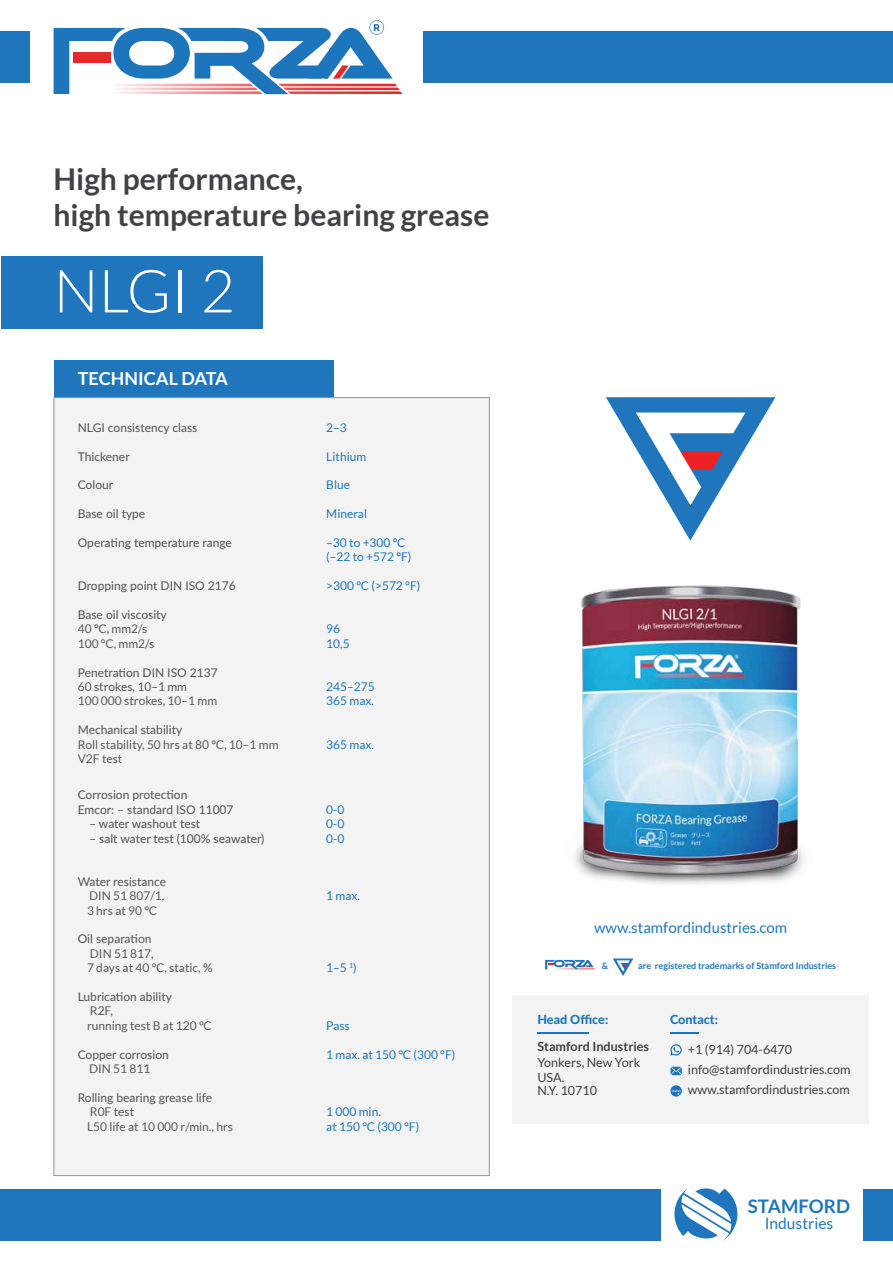
<style>
.page{position:relative;width:893px;height:1263px;background:#fff}
.page>*{position:absolute;margin:0;border:0;box-sizing:border-box;transform-origin:0 0}
.t1{font:300 59.55px "Lato";color:#fff}
.t2{font:700 30px/36px "Lato";color:#424143}
.t3{font:700 18.75px "Lato";color:#2076bc}
.t4{font:700 18px "Lato";color:#fff}
.t5{font:15.6px "Lato";color:#2076bc}
.t6{font:15px "Lato";color:#2076bc}
.t7{font:12.6px/19.8px "Lato";color:#414042}
.t8{font:800 12.6px "Lato";color:#1c75bc}
.t9{font:700 12.6px "Lato";color:#414042}
.t10{font:500 12px/14.4px "Lato";color:#595a5c}
.t11{font:12px/14.4px "Lato";color:#595a5c}
.t12{font:12px/14.4px "Lato";color:#2076bc}
.t13{font:700 9px "Lato";color:#2076bc}
</style>
<div class="page">
<svg style="left:54px;top:20px;width:348px;height:74px"></svg>
<div style="left:423px;top:32px;width:470px;height:51px;background:#2076bc"></div>
<div style="left:0;top:32px;width:30px;height:51px;background:#2076bc"></div>
<div style="left:0;top:1189px;width:660px;height:51px;background:#2076bc"></div>
<div style="left:863px;top:1189px;width:30px;height:51px;background:#2076bc"></div>
<svg style="left:674px;top:1188px;width:63px;height:53px"></svg>
<div style="left:2px;top:256px;width:260px;height:72px;background:#2076bc"></div>
<div style="left:54px;top:360px;width:279px;height:37px;background:#2076bc"></div>
<div style="left:54px;top:397px;width:436px;height:779px;background:#f2f3f2;border:1px solid #939598"></div>
<svg style="left:545px;top:965px;width:50px;height:5px"></svg>
<svg style="left:616px;top:965px;width:14px;height:11px"></svg>
<img style="left:488px;top:508px;width:316px;height:457px">
<div style="left:512px;top:996px;width:357px;height:128px;background:#f2f3f2"></div>
<hr style="left:537px;top:1032px;width:52px;height:1px;background:#1c75bc">
<svg style="left:670px;top:1033px;width:28px;height:1px"></svg>
<svg style="left:670px;top:1085px;width:12px;height:11px"></svg>
<svg style="left:670px;top:1044px;width:12px;height:12px"></svg>
<svg style="left:670px;top:1067px;width:12px;height:8px"></svg>
<svg style="left:606px;top:397px;width:169px;height:144px"></svg>
<h2 class="t2" style="left:54px;top:161px;width:437px">High performance,<br>high temperature bearing grease</h2>
<h1 class="t1" style="left:54px;top:259px;width:183px">NLGI 2</h1>
<h3 class="t4" style="left:78px;top:368px;width:152px">TECHNICAL DATA</h3>
<p class="t10" style="left:78px;top:420px;width:121px">NLGI consistency class</p>
<p class="t10" style="left:78px;top:449px;width:53px">Thickener</p>
<p class="t10" style="left:78px;top:477px;width:37px">Colour</p>
<p class="t10" style="left:78px;top:506px;width:69px">Base oil type</p>
<p class="t10" style="left:78px;top:535px;width:156px">Operating temperature range</p>
<p class="t10" style="left:78px;top:578px;width:159px">Dropping point DIN ISO 2176</p>
<p class="t10" style="left:78px;top:607px;width:91px">Base oil viscosity</p>
<p class="t11" style="left:78px;top:622px;width:78px">40 °C, mm2/s<br>100 °C, mm2/s</p>
<p class="t10" style="left:78px;top:665px;width:141px">Penetration DIN ISO 2137</p>
<p class="t11" style="left:78px;top:679px;width:141px">60 strokes, 10–1 mm<br>100 000 strokes, 10–1 mm</p>
<p class="t10" style="left:78px;top:722px;width:106px">Mechanical stability</p>
<p class="t11" style="left:78px;top:737px;width:202px">Roll stability, 50 hrs at 80 °C, 10–1 mm<br>V2F test</p>
<p class="t10" style="left:78px;top:787px;width:157px">Corrosion protection<br>Emcor: – standard ISO 11007</p>
<p class="t10" style="left:89px;top:816px;width:112px">– water washout test</p>
<p class="t10" style="left:89px;top:830px;width:177px">– salt water test (100% seawater)</p>
<p class="t10" style="left:78px;top:874px;width:90px">Water resistance</p>
<p class="t11" style="left:87px;top:888px;width:79px">DIN 51 807/1,<br>3 hrs at 90 °C</p>
<p class="t10" style="left:78px;top:931px;width:75px">Oil separation</p>
<p class="t11" style="left:87px;top:946px;width:127px">DIN 51 817,<br>7 days at 40 °C, static, %</p>
<p class="t10" style="left:78px;top:989px;width:96px">Lubrication ability</p>
<p class="t11" style="left:87px;top:1004px;width:126px">R2F,<br>running test B at 120 °C</p>
<p class="t10" style="left:78px;top:1046px;width:93px">Copper corrosion</p>
<p class="t11" style="left:89px;top:1061px;width:63px">DIN 51 811</p>
<p class="t10" style="left:78px;top:1090px;width:136px">Rolling bearing grease life</p>
<p class="t11" style="left:87px;top:1104px;width:148px">R0F test<br>L50 life at 10 000 r/min., hrs</p>
<p class="t12" style="left:326px;top:420px;width:22px">2–3</p>
<p class="t12" style="left:326px;top:449px;width:41px">Lithium</p>
<p class="t12" style="left:326px;top:478px;width:25px">Blue</p>
<p class="t12" style="left:326px;top:507px;width:42px">Mineral</p>
<p class="t12" style="left:326px;top:535px;width:87px">–30 to +300 °C (–22 to +572 °F)</p>
<p class="t12" style="left:326px;top:579px;width:96px">&gt;300 °C (&gt;572 °F)</p>
<p class="t12" style="left:326px;top:622px;width:25px">96<br>10,5</p>
<p class="t12" style="left:326px;top:679px;width:50px">245–275<br>365 max.</p>
<p class="t12" style="left:326px;top:737px;width:49px">365 max.</p>
<p class="t12" style="left:326px;top:802px;width:20px;text-align:justify">0-0<br>0-0<br>0-0</p>
<p class="t12" style="left:326px;top:888px;width:35px">1 max.</p>
<p class="t12" style="left:326px;top:960px;width:32px">1–5 <sup>1</sup>)</p>
<p class="t12" style="left:326px;top:1018px;width:25px">Pass</p>
<p class="t12" style="left:326px;top:1047px;width:131px">1 max. at 150 °C (300 °F)</p>
<p class="t12" style="left:326px;top:1104px;width:95px">1 000 min.<br>at 150 °C (300 °F)</p>
<p class="t6" style="left:594px;top:920px;width:195px">www.stamfordindustries.com</p>
<p class="t13" style="left:602px;top:960px;width:8px">&amp;</p>
<p class="t13" style="left:638px;top:960px;width:199px">are registered trademarks of Stamford Industries</p>
<p class="t8" style="left:537px;top:1010px;width:72px">Head Office:</p>
<p class="t9" style="left:537px;top:1039px;width:113px">Stamford Industries</p>
<p class="t7" style="left:537px;top:1054px;width:105px;line-height:15.1px">Yonkers, New York<br>USA.</p>
<p class="t7" style="left:537px;top:1081px;width:61px">N.Y. 10710</p>
<p class="t8" style="left:670px;top:1010px;width:49px">Contact:</p>
<p class="t7" style="left:688px;top:1040px;width:164px">+1 (914) 704-6470 info@stamfordindustries.com www.stamfordindustries.com</p>
<h3 class="t3" style="left:748px;top:1195px;width:104px">STAMFORD</h3>
<h3 class="t5" style="left:765px;top:1214px;width:70px">Industries</h3>
</div>
